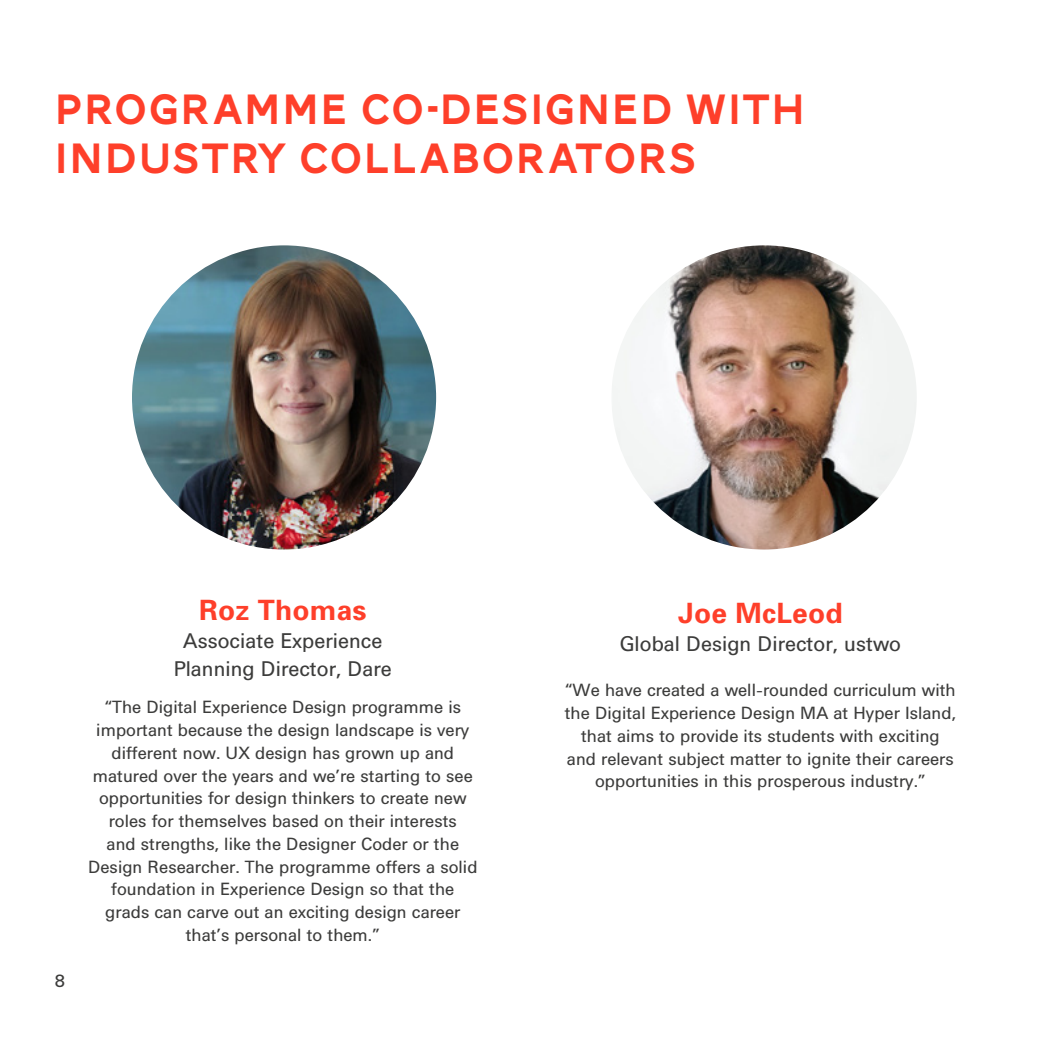
<style>
.page{position:relative;width:1042px;height:1042px;background:#fff}
.page>*{position:absolute;margin:0;border:0;box-sizing:border-box;transform-origin:0 0}
.t1{font:43.75px/49px "AW Conqueror Carved One";letter-spacing:.025em;color:#fe3f2a}
.t2{font:700 28px "Univers";letter-spacing:.01em;color:#fe3f2a}
.t3{font:21px/28px "Univers BQ";color:#3c3c3b;text-align:center}
.t4{font:17.5px/22.8px "Univers BQ";color:#3c3c3b;text-align:center}
</style>
<div class="page">
<img style="left:132px;top:245px;width:304px;height:304px;border-radius:152px">
<img style="left:612px;top:245px;width:305px;height:304px">
<h1 class="t1" style="left:55px;top:88px;width:752px">PROGRAMME CO-DESIGN ED WITH<br>IN DUSTRY COLLABORATORS</h1>
<p class="t4" style="left:55px;top:969px;width:12px">8</p>
<h2 class="t2" style="left:199px;top:593px;width:169px">Roz Thomas</h2>
<p class="t3" style="left:174px;top:627px;width:219px">Associate Experience<br>Planning Director, Dare</p>
<p class="t4" style="left:88px;top:696px;width:391px">“The Digital Experience Design programme is important because the design landscape is very different now. UX design has grown up and matured over the years and we’re starting to see opportunities for design thinkers to create new roles for themselves based on their interests<br>and strengths, like the Designer Coder or the Design Researcher. The programme offers a solid foundation in Experience Design so that the grads can carve out an exciting design career that’s personal to them.”</p>
<h2 class="t2" style="left:678px;top:596px;width:166px">Joe McLeod</h2>
<p class="t3" style="left:620px;top:630px;width:283px">Global Design Director, ustwo</p>
<p class="t4" style="left:565px;top:679px;width:393px">“We have created a well-rounded curriculum with the Digital Experience Design MA at Hyper Island, that aims to provide its students with exciting and relevant subject matter to ignite their careers opportunities in this prosperous industry.”</p>
</div>
